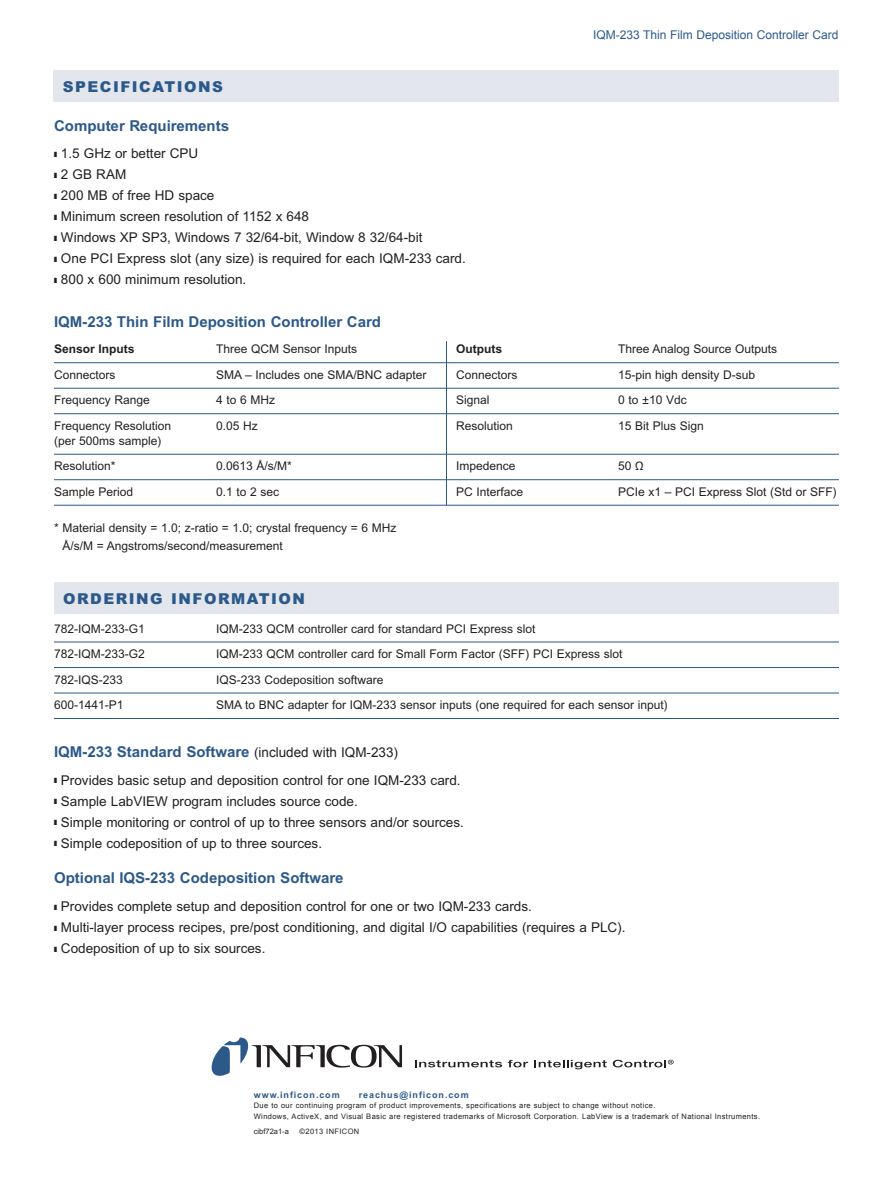
<style>
.page{position:relative;width:893px;height:1188px;background:#fff}
.page>*{position:absolute;margin:0;border:0;box-sizing:border-box;transform-origin:0 0}
.SUBHEAD_2{font:700 15px "Arial";color:#2b598a}
.SUBHEAD{font:900 15px "Arial";letter-spacing:.1em;color:#2b598a}
.COPY{font:13.5px "Arial MT Std";color:#231f20}
.COPY-2{font:12px/18px "Arial MT Std";color:#231f20}
.t1{font:12px "Arial";color:#2b598a}
.COPY-3{font:700 12px "Arial MT Std";color:#231f20}
.t2{font:700 9px "Arial";letter-spacing:.1em;color:#2b598a}
.t3{font:7.5px/10.5px "Arial";letter-spacing:.05em;color:#231f20}
.t4{font:7.5px "Arial";color:#231f20}
.s1{font-family:"Arial"}
.s2{font-weight:400;font-size:13.5px;color:#231f20}
</style>
<div class="page">
<svg style="left:212px;top:1038px;width:190px;height:38px"></svg>
<svg style="left:415px;top:1060px;width:87px;height:7px"></svg>
<svg style="left:508px;top:1060px;width:20px;height:7px"></svg>
<svg style="left:534px;top:1060px;width:73px;height:9px"></svg>
<svg style="left:613px;top:1060px;width:61px;height:7px"></svg>
<hr style="left:54px;top:362px;width:785px;height:1px;background:#2b598a">
<hr style="left:54px;top:388px;width:785px;height:1px;background:#2b598a">
<hr style="left:54px;top:413px;width:785px;height:1px;background:#2b598a">
<hr style="left:54px;top:454px;width:785px;height:1px;background:#2b598a">
<hr style="left:54px;top:479px;width:785px;height:1px;background:#2b598a">
<hr style="left:54px;top:505px;width:785px;height:1px;background:#2b598a">
<div style="left:54px;top:70px;width:785px;height:32px;background:#e4e6ee"></div>
<div style="left:54px;top:582px;width:785px;height:32px;background:#e4e6ee"></div>
<hr style="left:54px;top:642px;width:785px;height:1px;background:#2b598a">
<hr style="left:54px;top:667px;width:785px;height:1px;background:#2b598a">
<hr style="left:54px;top:693px;width:785px;height:1px;background:#2b598a">
<hr style="left:54px;top:718px;width:785px;height:1px;background:#2b598a">
<hr style="left:446px;top:341px;width:1px;height:164px;background:#2b598a">
<p class="SUBHEAD" style="left:63px;top:77px;width:162px">SPECIFICATIONS</p>
<p class="SUBHEAD_2" style="left:54px;top:117px;width:177px">Computer Requirements</p>
<p class="COPY" style="left:54px;top:146px;width:146px">■ 1.5 GHz or better CPU</p>
<p class="COPY" style="left:54px;top:167px;width:74px">■ 2 GB RAM</p>
<p class="COPY" style="left:54px;top:188px;width:162px">■ 200 MB of free HD space</p>
<p class="COPY" style="left:54px;top:209px;width:257px">■ Minimum screen resolution of 1152 x 648</p>
<p class="COPY" style="left:54px;top:230px;width:370px">■ Windows XP SP3, Windows 7 32/64-bit, Window 8 32/64-bit</p>
<p class="COPY" style="left:54px;top:251px;width:413px">■ One PCI Express slot (any size) is required for each IQM-233 card.</p>
<p class="COPY" style="left:54px;top:272px;width:194px">■ 800 x 600 minimum resolution.</p>
<p class="SUBHEAD_2" style="left:54px;top:313px;width:328px">IQM-233 Thin Film Deposition Controller Card</p>
<p class="t1" style="left:593px;top:27px;width:247px">IQM-233 Thin Film Deposition Controller Card</p>
<p class="COPY-3" style="left:54px;top:342px;width:82px">Sensor Inputs</p>
<p class="COPY-2" style="left:216px;top:340px;width:143px">Three QCM Sensor Inputs</p>
<p class="COPY-3" style="left:456px;top:342px;width:47px">Outputs</p>
<p class="COPY-2" style="left:618px;top:340px;width:161px">Three Analog Source Outputs</p>
<p class="COPY-2" style="left:54px;top:366px;width:63px">Connectors</p>
<p class="COPY-2" style="left:216px;top:366px;width:212px">SMA – Includes one SMA/BNC adapter</p>
<p class="COPY-2" style="left:456px;top:366px;width:63px">Connectors</p>
<p class="COPY-2" style="left:618px;top:366px;width:139px">15-pin high density D-sub</p>
<p class="COPY-2" style="left:54px;top:391px;width:97px">Frequency Range</p>
<p class="COPY-2" style="left:216px;top:391px;width:61px">4 to 6 MHz</p>
<p class="COPY-2" style="left:456px;top:391px;width:35px">Signal</p>
<p class="COPY-2" style="left:618px;top:391px;width:70px">0 to ±10 Vdc</p>
<p class="COPY-2" style="left:54px;top:417px;width:119px">Frequency Resolution</p>
<p class="COPY-2" style="left:216px;top:417px;width:43px">0.05 Hz</p>
<p class="COPY-2" style="left:456px;top:417px;width:58px">Resolution</p>
<p class="COPY-2" style="left:618px;top:417px;width:87px">15 Bit Plus Sign</p>
<p class="COPY-2" style="left:54px;top:432px;width:109px">(per 500ms sample)</p>
<p class="COPY-2" style="left:54px;top:457px;width:63px">Resolution*</p>
<p class="COPY-2" style="left:216px;top:457px;width:77px">0.0613 <span class="s1">Å</span>/s/M*</p>
<p class="COPY-2" style="left:456px;top:457px;width:61px">Impedence</p>
<p class="COPY-2" style="left:618px;top:457px;width:27px">50 Ω</p>
<p class="COPY-2" style="left:54px;top:483px;width:81px">Sample Period</p>
<p class="COPY-2" style="left:216px;top:483px;width:65px">0.1 to 2 sec</p>
<p class="COPY-2" style="left:456px;top:483px;width:69px">PC Interface</p>
<p class="COPY-2" style="left:618px;top:483px;width:220px">PCIe x1 – PCI Express Slot (Std or SFF)</p>
<p class="COPY-2" style="left:62px;top:519px;width:336px;text-indent:-8px">* Material density = 1.0; z-ratio = 1.0; crystal frequency = 6 MHz<br><span class="s1">Å</span>/s/M = Angstroms/second/measurement</p>
<p class="SUBHEAD" style="left:63px;top:589px;width:244px">ORDERING INFORMATION</p>
<p class="COPY-2" style="left:54px;top:619px;width:92px">782-IQM-233-G1</p>
<p class="COPY-2" style="left:216px;top:619px;width:321px">IQM-233 QCM controller card for standard PCI Express slot</p>
<p class="COPY-2" style="left:54px;top:645px;width:92px">782-IQM-233-G2</p>
<p class="COPY-2" style="left:216px;top:645px;width:408px">IQM-233 QCM controller card for Small Form Factor (SFF) PCI Express slot</p>
<p class="COPY-2" style="left:54px;top:670px;width:70px">782-IQS-233</p>
<p class="COPY-2" style="left:216px;top:670px;width:169px">IQS-233 Codeposition software</p>
<p class="COPY-2" style="left:54px;top:696px;width:71px">600-1441-P1</p>
<p class="COPY-2" style="left:216px;top:696px;width:453px">SMA to BNC adapter for IQM-233 sensor inputs (one required for each sensor input)</p>
<p class="SUBHEAD_2" style="left:54px;top:743px;width:346px">IQM-233 Standard Software <span class="s2">(included with IQM-233)</span></p>
<p class="COPY" style="left:54px;top:772px;width:408px">■ Provides basic setup and deposition control for one IQM-233 card.</p>
<p class="COPY" style="left:54px;top:793px;width:305px">■ Sample LabVIEW program includes source code.</p>
<p class="COPY" style="left:54px;top:814px;width:411px">■ Simple monitoring or control of up to three sensors and/or sources.</p>
<p class="COPY" style="left:54px;top:835px;width:270px">■ Simple codeposition of up to three sources.</p>
<p class="SUBHEAD_2" style="left:54px;top:869px;width:291px">Optional IQS-233 Codeposition Software</p>
<p class="COPY" style="left:54px;top:899px;width:479px">■ Provides complete setup and deposition control for one or two IQM-233 cards.</p>
<p class="COPY" style="left:54px;top:920px;width:573px">■ Multi-layer process recipes, pre/post conditioning, and digital I/O capabilities (requires a PLC).</p>
<p class="COPY" style="left:54px;top:941px;width:213px">■ Codeposition of up to six sources.</p>
<p class="t2" style="left:254px;top:1089px;width:87px">www.inficon.com</p>
<p class="t2" style="left:359px;top:1089px;width:111px">reachus@inficon.com</p>
<p class="t3" style="left:254px;top:1100px;width:508px">Due to our continuing program of product improvements, specifications are subject to change without notice.<br>Windows, ActiveX, and Visual Basic are registered trademarks of Microsoft Corporation. LabView is a trademark of National Instruments.</p>
<p class="t4" style="left:254px;top:1126px;width:37px">cibf72a1-a</p>
<p class="t3" style="left:300px;top:1126px;width:61px">©2013 INFICON</p>
</div>
